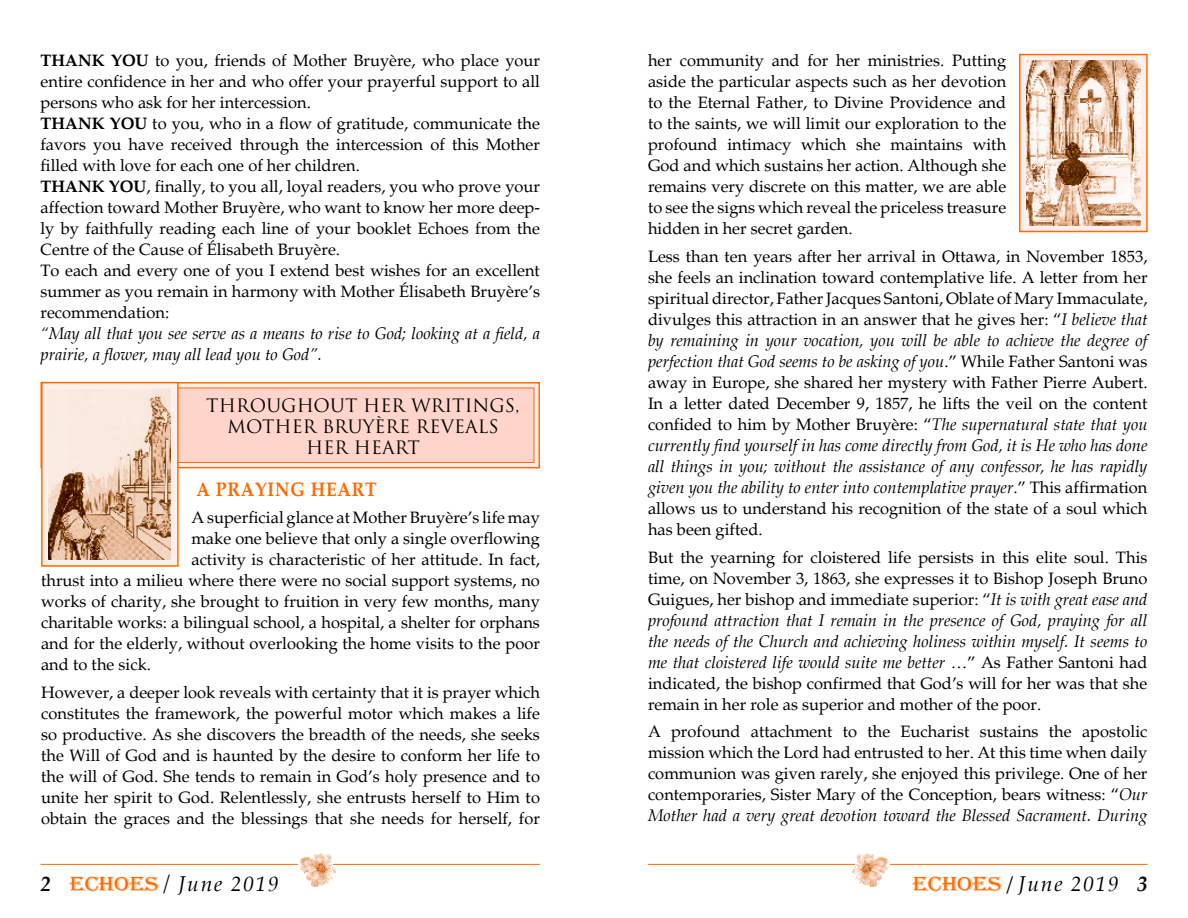
<style>
.page{position:relative;width:1188px;height:918px;background:#fff}
.page>*{position:absolute;margin:0;border:0;box-sizing:border-box;transform-origin:0 0}
.t1{font:italic 21px "Palatino";letter-spacing:.08em;color:#000}
.t2{font:700 19.5px "Palatino";letter-spacing:.04em;color:#ff6b00;scale:.9 1}
.t3{font:18px/21px "Trajan Pro";color:#000;text-align:center}
.t4{font:16.5px/21px "Palatino";color:#000;text-align:justify}
.s1{font-weight:700}
.s2{font-style:italic}
.s3{font-family:"Palatino Linotype";font-weight:700}
.s4{font-family:"Algerian D";font-style:normal;color:#ff6b00}
.s5{font-family:"Palatino Linotype";font-style:normal}
</style>
<div class="page">
<hr style="left:40px;top:864px;width:500px;height:1px;background:#ff6b00">
<hr style="left:648px;top:864px;width:500px;height:1px;background:#ff6b00">
<img style="left:852px;top:853px;width:38px;height:34px">
<img style="left:298px;top:853px;width:38px;height:34px">
<svg style="left:40px;top:382px;width:500px;height:86px;background:#ffc6a4"></svg>
<div style="left:50px;top:388px;width:484px;height:75px;background:#ffd5cb;border:1px solid #ff6b00"></div>
<div style="left:41px;top:382px;width:138px;height:185px;background:#ffeeeb;border:2px solid #ff6b00"></div>
<img style="left:49px;top:389px;width:122px;height:171px">
<div style="left:1019px;top:54px;width:129px;height:178px;background:#ffeeeb;border:2px solid #ff6b00"></div>
<img style="left:1026px;top:61px;width:114px;height:164px">
<p class="t4" style="left:40px;top:50px;width:501px;text-align:left"><span class="s1">THANK YOU</span> to you, friends of Mother Bruyère, who place your entire confidence in her and who offer your prayerful support to all persons who ask for her intercession.<br><span class="s1">THANK YOU</span> to you, who in a flow of gratitude, communicate the favors you have received through the intercession of this Mother filled with love for each one of her children.<br><span class="s1">THANK YOU</span>, finally, to you all, loyal readers, you who prove your affection toward Mother Bruyère, who want to know her more deep&shy;ly by faithfully reading each line of your booklet Echoes from the Centre of the Cause of Élisabeth Bruyère.<br>To each and every one of you I extend best wishes for an excellent summer as you remain in harmony with Mother Élisabeth Bruyère’s recommendation:<br><span class="s2">“May all that you see serve as a means to rise to God; looking at a field, a prairie, a flower, may all lead you to God”.</span></p>
<p class="t3" style="left:206px;top:395px;width:315px">THROUGHOUT HER WRITINGS,<br>MOTHER BRUYÈRE REVEALS<br>HER HEART</p>
<p class="t2" style="left:197px;top:478px;width:202px">A PRAYING HEART</p>
<p class="t4" style="left:191px;top:508px;width:350px">A superficial glance at Mother Bruyère’s life may</p>
<p class="t4" style="left:191px;top:529px;width:350px">make one believe that only a single overflowing</p>
<p class="t4" style="left:191px;top:550px;width:350px">activity is characteristic of her attitude. In fact,</p>
<p class="t4" style="left:41px;top:571px;width:500px">thrust into a milieu where there were no social support systems, no</p>
<p class="t4" style="left:41px;top:592px;width:500px">works of charity, she brought to fruition in very few months, many</p>
<p class="t4" style="left:41px;top:613px;width:500px">charitable works: a bilingual school, a hospital, a shelter for orphans</p>
<p class="t4" style="left:41px;top:634px;width:500px">and for the elderly, without overlooking the home visits to the poor</p>
<p class="t4" style="left:41px;top:655px;width:112px">and to the sick.</p>
<p class="t4" style="left:41px;top:682px;width:500px">However, a deeper look reveals with certainty that it is prayer which constitutes the framework, the powerful motor which makes a life so productive. As she discovers the breadth of the needs, she seeks the Will of God and is haunted by the desire to conform her life to the will of God. She tends to remain in God’s holy presence and to unite her spirit to God. Relentlessly, she entrusts herself to Him to obtain the graces and the blessings that she needs for herself, for</p>
<p class="t4" style="left:648px;top:50px;width:360px">her community and for her ministries. Putting aside the particular aspects such as her devotion to the Eternal Father, to Divine Providence and to the saints, we will limit our exploration to the profound intimacy which she maintains with God and which sustains her action. Although she remains very discrete on this matter, we are able to see the signs which reveal the priceless treasure hidden in her secret garden.</p>
<p class="t4" style="left:648px;top:246px;width:501px">Less than ten years after her arrival in Ottawa, in November 1853, she feels an inclination toward contemplative life. A letter from her spiritual director, Father Jacques Santoni, Oblate of Mary Immaculate, divulges this attraction in an answer that he gives her: “<span class="s2">I believe that by remaining in your vocation, you will be able to achieve the degree of perfection that God seems to be asking of you</span>.” While Father Santoni was away in Europe, she shared her mystery with Father Pierre Aubert.<br>In a letter dated December 9, 1857, he lifts the veil on the content confided to him by Mother Bruyère: “<span class="s2">The supernatural state that you currently find yourself in has come directly from God, it is He who has done all things in you; without the assistance of any confessor, he has rapidly given you the ability to enter into contemplative prayer</span>.” This affirmation allows us to understand his recognition of the state of a soul which has been gifted.</p>
<p class="t4" style="left:648px;top:547px;width:501px">But the yearning for cloistered life persists in this elite soul. This time, on November 3, 1863, she expresses it to Bishop Joseph Bruno Guigues, her bishop and immediate superior: “<span class="s2">It is with great ease and profound attraction that I remain in the presence of God, praying for all the needs of the Church and achieving holiness within myself. It seems to me that cloistered life would suite me better</span> …” As Father Santoni had indicated, the bishop confirmed that God’s will for her was that she remain in her role as superior and mother of the poor.</p>
<p class="t4" style="left:648px;top:722px;width:501px">A profound attachment to the Eucharist sustains the apostolic mission which the Lord had entrusted to her. At this time when daily communion was given rarely, she enjoyed this privilege. One of her contemporaries, Sister Mary of the Conception, bears witness: “<span class="s2">Our Mother had a very great devotion toward the Blessed Sacrament. During</span></p>
<p class="t1" style="left:40px;top:867px;width:240px"><span class="s3">2</span> <span class="s4">ECHOES</span>/ June 2019</p>
<p class="t1" style="left:913px;top:867px;width:236px"><span class="s4">ECHOES</span> <span class="s5">/</span> June 2019 <span class="s3">3</span></p>
</div>
